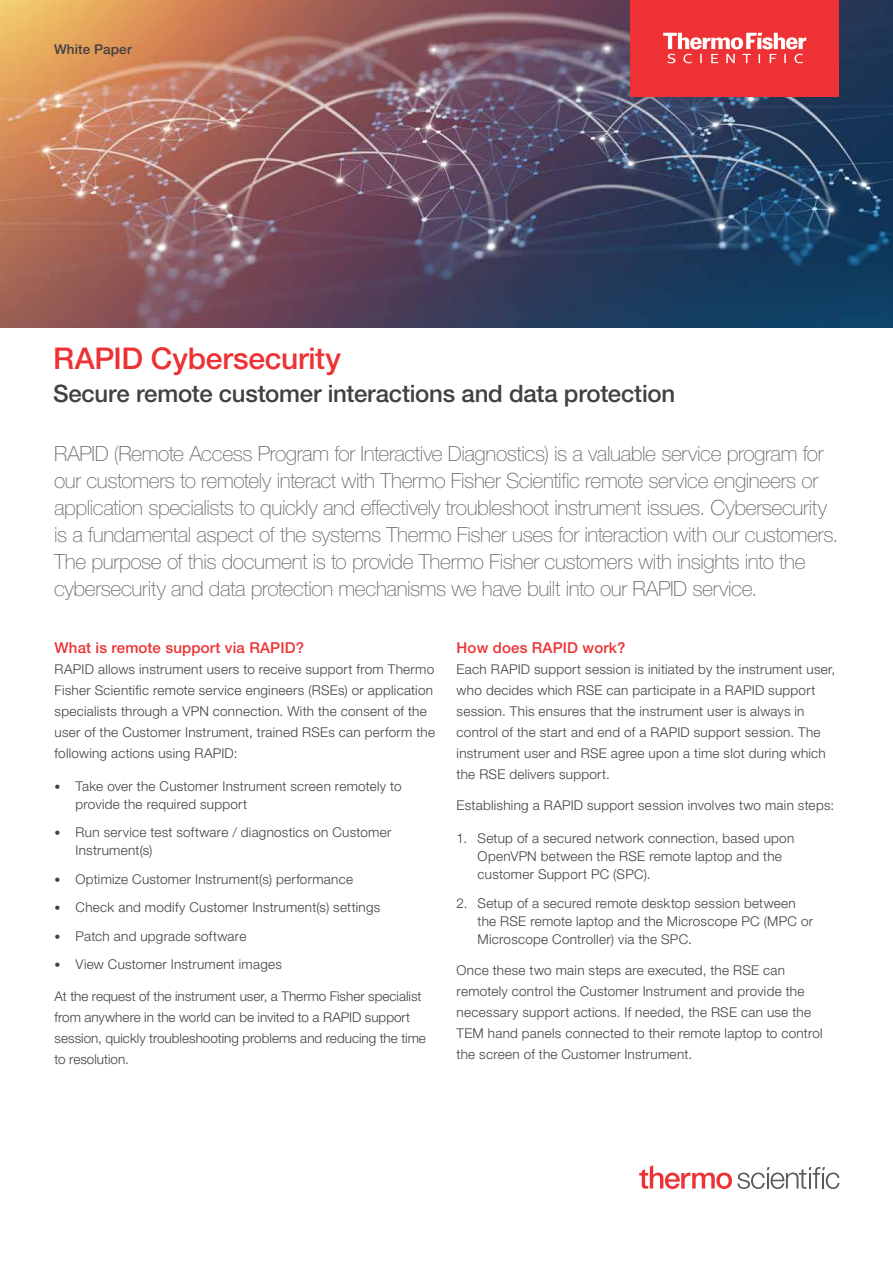
<style>
.page{position:relative;width:893px;height:1263px;background:#fff}
.page>*{position:absolute;margin:0;border:0;box-sizing:border-box;transform-origin:0 0}
.t1{font:500 30px "Helvetica Neue LTW1 G";letter-spacing:-.01em;color:#ee3134}
.t2{font:500 24px "Helvetica Neue LTW1 G";letter-spacing:-.01em;color:#414042}
.t3{font:100 21px/27px "Helvetica Neue LTW1 G";letter-spacing:-.02em;color:#696a6d}
.t4{font:500 15px "Helvetica Neue LTW1 G";letter-spacing:.01em;color:#ee3134}
.t5{font:300 13.5px/21px "Helvetica Neue LTW1 G";letter-spacing:.02em;color:#414042}
.t6{font:300 13.5px/21px "Helvetica Neue LTW1 G";color:#414042}
.t7{font:500 13.5px "Helvetica Neue LTW1 G";letter-spacing:.015em;color:#414042}
.s1{font-size:12px}
</style>
<div class="page">
<img style="left:0;top:0;width:893px;height:327px">
<svg style="left:639px;top:1165px;width:200px;height:24px"></svg>
<div style="left:630px;top:0;width:209px;height:96px;background:#ee3134"></div>
<svg style="left:663px;top:33px;width:143px;height:30px"></svg>
<p class="t7" style="left:54px;top:41px;width:79px">White Paper</p>
<h1 class="t1" style="left:53px;top:341px;width:290px">RAPID Cybersecurity</h1>
<h2 class="t2" style="left:53px;top:379px;width:624px">Secure remote customer interactions and data protection</h2>
<p class="t3" style="left:54px;top:440px;width:786px">RAPID (Remote Access Program for Interactive Diagnostics) is a valuable service program for our customers to remotely interact with Thermo Fisher Scientific remote service engineers or application specialists to quickly and effectively troubleshoot instrument issues. Cybersecurity is a fundamental aspect of the systems Thermo Fisher uses for interaction with our customers.<br>The purpose of this document is to provide Thermo Fisher customers with insights into the cybersecurity and data protection mechanisms we have built into our RAPID service.</p>
<p class="t4" style="left:55px;top:638px;width:251px">What is remote support via RAPID?</p>
<p class="t5" style="left:55px;top:658px;width:382px">RAPID allows instrument users to receive support from Thermo Fisher Scientific remote service engineers (RSEs) or application specialists through a VPN connection. With the consent of the user of the Customer Instrument, trained RSEs can perform the following actions using RAPID:</p>
<p class="t5" style="left:76px;top:777px;width:327px;line-height:18px;text-indent:-21px"><span class="s1">•</span> Take over the Customer Instrument screen remotely to provide the required support</p>
<p class="t5" style="left:76px;top:823px;width:317px;line-height:18px;text-indent:-21px"><span class="s1">•</span> Run service test software / diagnostics on Customer<br>Instrument(s)</p>
<p class="t5" style="left:55px;top:868px;width:300px"><span class="s1">•</span> Optimize Customer Instrument(s) performance</p>
<p class="t5" style="left:55px;top:897px;width:327px"><span class="s1">•</span> Check and modify Customer Instrument(s) settings</p>
<p class="t5" style="left:55px;top:925px;width:193px"><span class="s1">•</span> Patch and upgrade software</p>
<p class="t5" style="left:55px;top:954px;width:229px"><span class="s1">•</span> View Customer Instrument images</p>
<p class="t6" style="left:55px;top:985px;width:373px">At the request of the instrument user, a Thermo Fisher specialist from anywhere in the world can be invited to a RAPID support session, quickly troubleshooting problems and reducing the time to resolution.</p>
<p class="t4" style="left:457px;top:638px;width:170px">How does RAPID work?</p>
<p class="t5" style="left:457px;top:658px;width:380px">Each RAPID support session is initiated by the instrument user, who decides which RSE can participate in a RAPID support session. This ensures that the instrument user is always in control of the start and end of a RAPID support session. The instrument user and RSE agree upon a time slot during which the RSE delivers support.</p>
<p class="t5" style="left:457px;top:795px;width:379px">Establishing a RAPID support session involves two main steps:</p>
<p class="t5" style="left:478px;top:829px;width:318px;line-height:18px;text-indent:-21px">1. Setup of a secured network connection, based upon<br>OpenVPN between the RSE remote laptop and the customer Support PC (SPC).</p>
<p class="t5" style="left:478px;top:894px;width:337px;line-height:18px;text-indent:-21px">2. Setup of a secured remote desktop session between the RSE remote laptop and the Microscope PC (MPC or<br>Microscope Controller) via the SPC.</p>
<p class="t5" style="left:457px;top:960px;width:368px">Once these two main steps are executed, the RSE can remotely control the Customer Instrument and provide the necessary support actions. If needed, the RSE can use the TEM hand panels connected to their remote laptop to control the screen of the Customer Instrument.</p>
</div>
